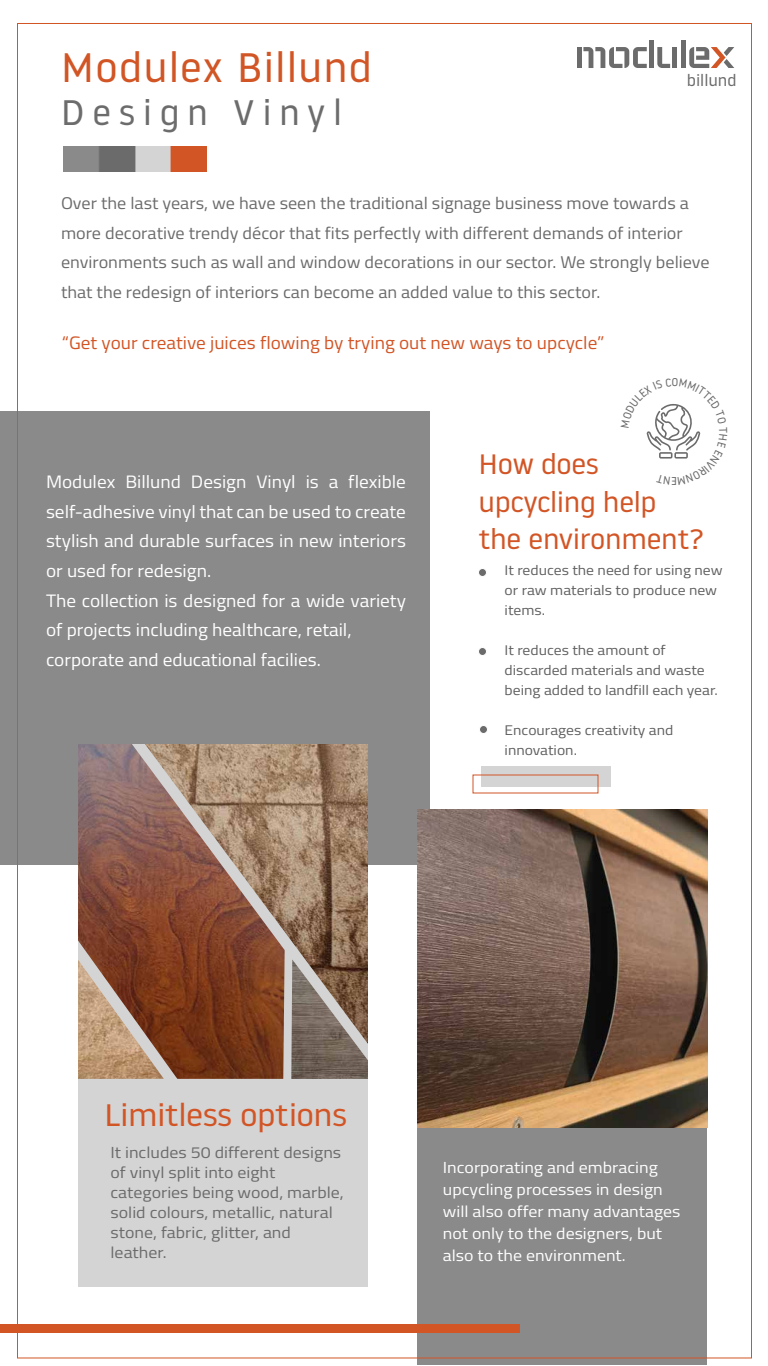
<style>
.page{position:relative;width:768px;height:1366px;background:#fff}
.page>*{position:absolute;margin:0;border:0;box-sizing:border-box;transform-origin:0 0}
.t1{font:41.1px "Noway";letter-spacing:.025em;color:#d15525;scale:1.07 1}
.t2{font:35.4px "Noway";letter-spacing:.2em;color:#6c6c6c;scale:1.07 1}
.t3{font:31px "Noway";letter-spacing:-.02em;color:#d25526;scale:1.12 1}
.t4{font:28px/37.7px "Noway";letter-spacing:-.01em;color:#d25526;scale:1.07 1}
.t5{font:18px/29.7px "Titillium Web";color:#fff;scale:1.07 1}
.t6{font:18px "Titillium Web";color:#d25526;scale:1.07 1}
.t7{font:17px/29.7px "Titillium Web";color:#6b6b6b;scale:1.07 1}
.t8{font:16.1px "Noway";color:#6b6b6b;scale:1.07 1}
.t9{font:16px/20px "Titillium Web";color:#6b6b6b;scale:1.12 1}
.t10{font:16px/22px "Titillium Web";color:#fff;scale:1.12 1}
.t11{font:14px/20px "Titillium Web";color:#606060;scale:1.12 1}
.t12{font:11.4px "Noway";color:#6b6b6b}
</style>
<div class="page">
<div style="left:0;top:411px;width:430px;height:454px;background:#8a8a8a"></div>
<div style="left:417px;top:1064px;width:290px;height:301px;background:#8a8a8a"></div>
<div style="left:78px;top:744px;width:290px;height:543px;background:#d4d4d4"></div>
<div style="left:481px;top:767px;width:130px;height:20px;background:#d4d4d4"></div>
<div style="left:0;top:1324px;width:520px;height:9px;background:#d25526"></div>
<img style="left:63px;top:147px;width:144px;height:24px">
<svg style="left:657px;top:47px;width:13px;height:21px"></svg>
<svg style="left:583px;top:47px;width:64px;height:21px"></svg>
<svg style="left:689px;top:47px;width:45px;height:21px"></svg>
<hr style="left:577px;top:47px;width:4px;height:21px;background:#6b6b6b">
<div style="left:649px;top:40px;width:5px;height:28px;background:#6b6b6b"></div>
<div style="left:681px;top:40px;width:5px;height:28px;background:#6b6b6b"></div>
<div style="left:672px;top:47px;width:5px;height:21px;background:#6b6b6b"></div>
<img style="left:417px;top:809px;width:290px;height:319px">
<div style="left:478px;top:568px;width:8px;height:8px;background:#6b6b6b;border-radius:50%"></div>
<div style="left:478px;top:568px;width:9px;height:9px;border:1px solid #fff;border-radius:50%"></div>
<div style="left:478px;top:648px;width:8px;height:8px;background:#6b6b6b;border-radius:50%"></div>
<div style="left:478px;top:647px;width:9px;height:9px;border:1px solid #fff;border-radius:50%"></div>
<div style="left:480px;top:726px;width:8px;height:8px;background:#6b6b6b;border-radius:50%"></div>
<div style="left:479px;top:725px;width:9px;height:9px;border:1px solid #fff;border-radius:50%"></div>
<img style="left:291px;top:1044px;width:77px;height:35px">
<img style="left:78px;top:744px;width:206px;height:335px">
<img style="left:145px;top:744px;width:223px;height:300px">
<svg style="left:646px;top:404px;width:55px;height:55px"></svg>
<h1 class="t1" style="left:61px;top:40px;width:292px">Modulex Billund</h1>
<h2 class="t2" style="left:61px;top:88px;width:264px">Design Vinyl</h2>
<p class="t8" style="left:687px;top:69px;width:48px">billund</p>
<p class="t7" style="left:61px;top:187px;width:608px">Over the last years, we have seen the traditional signage business move towards a more decorative trendy décor that fits perfectly with different demands of interior environments such as wall and window decorations in our sector. We strongly believe that the redesign of interiors can become an added value to this sector.</p>
<p class="t6" style="left:62px;top:329px;width:508px">“Get your creative juices flowing by trying out new ways to upcycle”</p>
<p class="t5" style="left:46px;top:466px;width:338px">Modulex Billund Design Vinyl is a flexible self-adhesive vinyl that can be used to create stylish and durable surfaces in new interiors or used for redesign.<br>The collection is designed for a wide variety of projects including healthcare, retail, corporate and educational facilies.</p>
<h3 class="t4" style="left:479px;top:444px;width:212px">How does upcycling help the environment?</h3>
<p class="t12" style="left:677px;top:489px;width:7px;rotate:-180deg">E</p>
<p class="t11" style="left:505px;top:559px;width:196px">It reduces the need for using new or raw materials to produce new items.</p>
<p class="t11" style="left:505px;top:639px;width:192px">It reduces the amount of discarded materials and waste being added to landfill each year.</p>
<p class="t11" style="left:505px;top:719px;width:152px">Encourages creativity and innovation.</p>
<h3 class="t3" style="left:104px;top:1094px;width:219px">Limitless options</h3>
<p class="t9" style="left:111px;top:1142px;width:210px">It includes 50 different designs of vinyl split into eight categories being wood, marble, solid colours, metallic, natural stone, fabric, glitter, and leather.</p>
<p class="t10" style="left:443px;top:1156px;width:214px">Incorporating and embracing upcycling processes in design will also offer many advantages not only to the designers, but also to the environment.</p>
</div>
